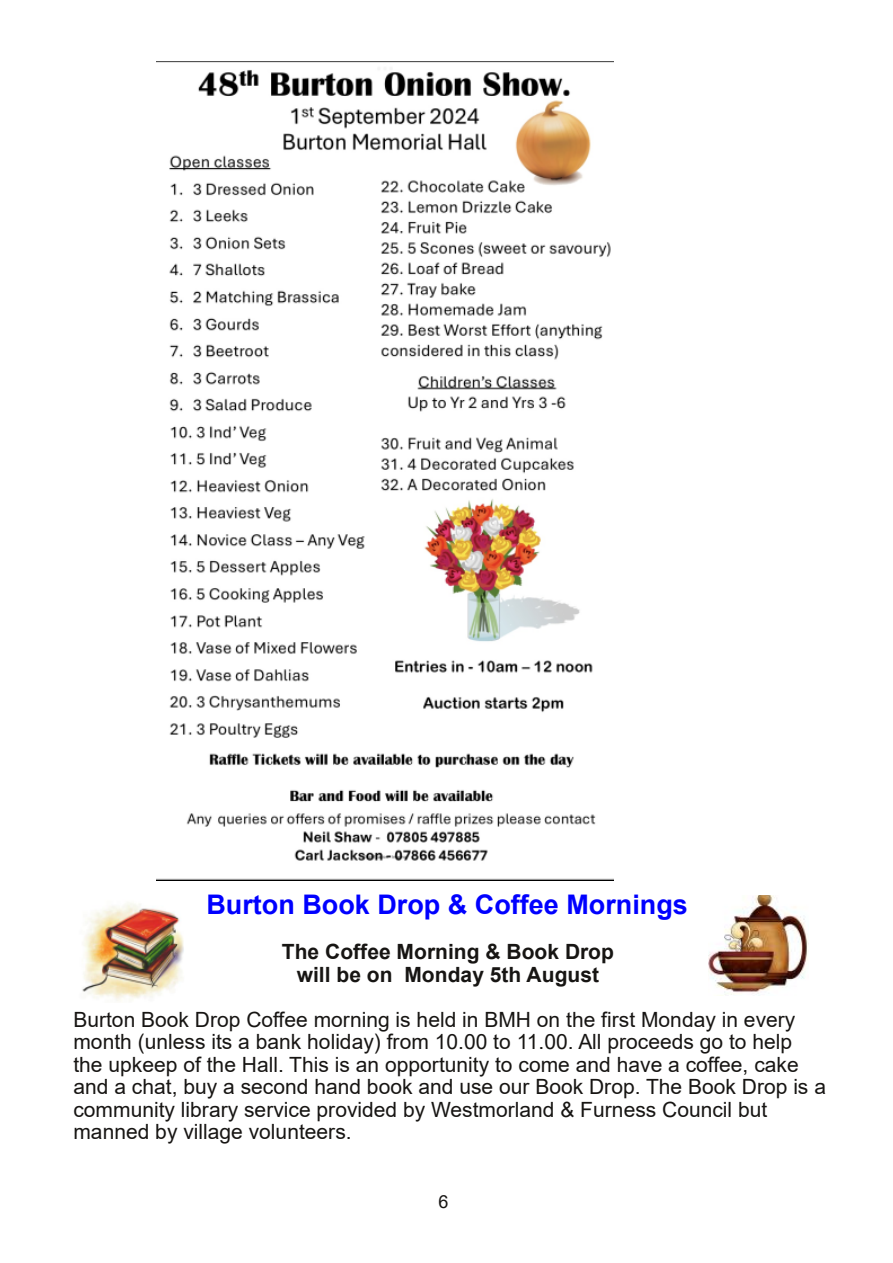
<style>
.page{position:relative;width:893px;height:1263px;background:#fff}
.page>*{position:absolute;margin:0;border:0;box-sizing:border-box;transform-origin:0 0}
.t1{font:700 27px "Arial";color:#00f}
.t2{font:21px/22.5px "Arial";color:#171513}
.t3{font:700 21px/22.5px "Arial";letter-spacing:.005em;color:#171513;text-align:center}
.t4{font:18px "Arial";color:#171513}
</style>
<div class="page">
<img style="left:82px;top:903px;width:102px;height:98px">
<img style="left:708px;top:895px;width:100px;height:101px">
<img style="left:157px;top:61px;width:456px;height:819px">
<p class="t1" style="left:206px;top:890px;width:483px">Burton Book Drop &amp; Coffee Mornings</p>
<p class="t3" style="left:282px;top:941px;width:334px">The Coffee Morning &amp; Book Drop will be on Monday 5th August</p>
<p class="t2" style="left:73px;top:1008px;width:754px">Burton Book Drop Coffee morning is held in BMH on the first Monday in every month (unless its a bank holiday) from 10.00 to 11.00. All proceeds go to help the upkeep of the Hall. This is an opportunity to come and have a coffee, cake and a chat, buy a second hand book and use our Book Drop. The Book Drop is a community library service provided by Westmorland &amp; Furness Council but manned by village volunteers.</p>
<p class="t4" style="left:439px;top:1191px;width:12px">6</p>
</div>
